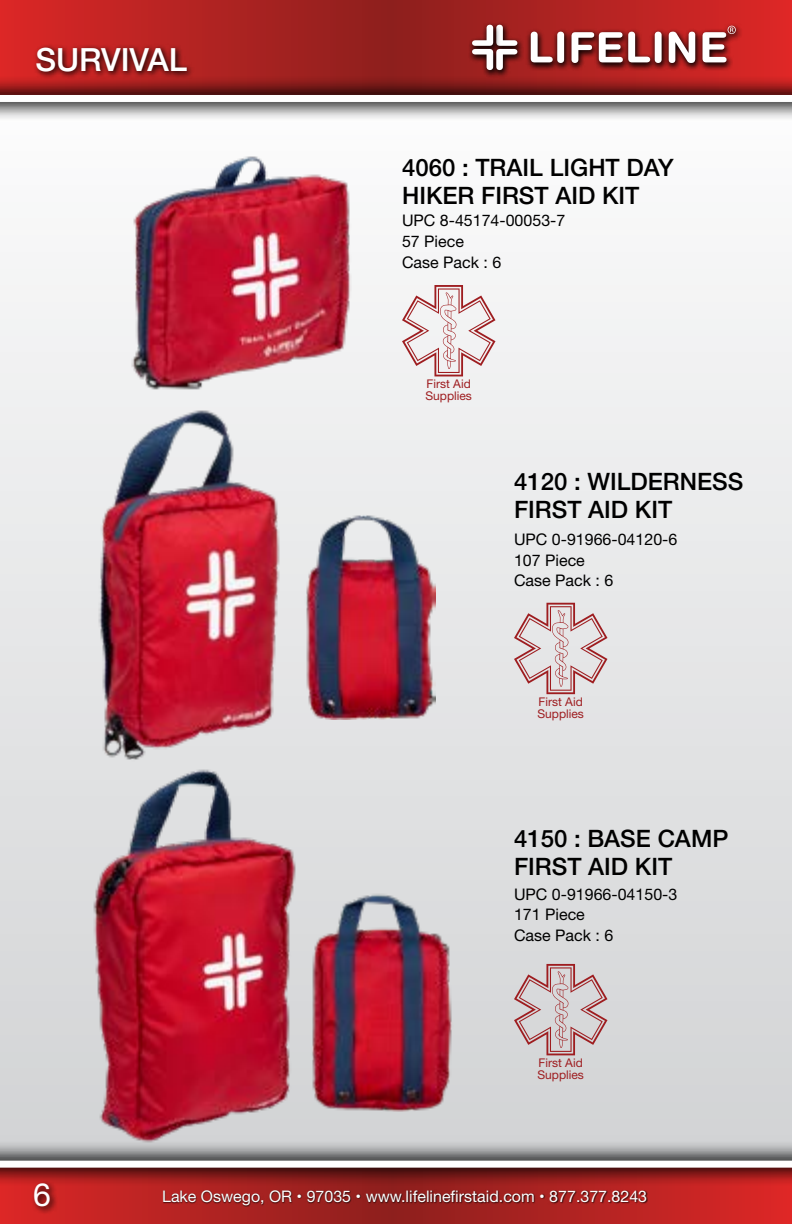
<style>
.page{position:relative;width:792px;height:1224px;background:#fff}
.page>*{position:absolute;margin:0;border:0;box-sizing:border-box;transform-origin:0 0}
.t1{font:500 32px "Helvetica Neue";color:#fff}
.t2{font:32px "Helvetica Neue";color:#fff}
.t3{font:500 24px/28px "Helvetica Neue";color:#000}
.t4{font:16px/20.8px "Helvetica Neue";color:#000}
.t5{font:16px "Helvetica Neue";color:#fff}
.t6{font:12px/12px "Helvetica Neue";color:#9e1d20}
</style>
<div class="page">
<svg style="left:0;top:0;width:792px;height:75px;background:#b12221"></svg>
<svg style="left:0;top:1187px;width:792px;height:37px;background:#ba2322"></svg>
<div style="left:0;top:96px;width:792px;height:1068px;background:linear-gradient(to bottom,#fcfcfc,#d1d2d4)"></div>
<svg style="left:0;top:75px;width:792px;height:46px;background:#9e6c6b"></svg>
<div style="left:0;top:95px;width:792px;height:7px;background:#fff"></div>
<svg style="left:0;top:1141px;width:792px;height:46px;background:#8f5858"></svg>
<div style="left:0;top:1161px;width:792px;height:7px;background:#fff"></div>
<div style="left:468px;top:22px;width:275px;height:57px;background:#000;opacity:.75"></div>
<div style="left:526px;top:29px;width:33px;height:42px;background:#000;opacity:.75"></div>
<svg style="left:531px;top:32px;width:21px;height:30px"></svg>
<div style="left:552px;top:29px;width:19px;height:43px;background:#000;opacity:.75"></div>
<div style="left:557px;top:32px;width:7px;height:31px;background:#fff;border-radius:3px"></div>
<div style="left:566px;top:28px;width:36px;height:44px;background:#000;opacity:.75"></div>
<div style="left:594px;top:28px;width:36px;height:43px;background:#000;opacity:.75"></div>
<div style="left:623px;top:29px;width:34px;height:42px;background:#000;opacity:.75"></div>
<svg style="left:572px;top:32px;width:78px;height:31px"></svg>
<div style="left:650px;top:29px;width:19px;height:43px;background:#000;opacity:.75"></div>
<div style="left:655px;top:32px;width:7px;height:31px;background:#fff;border-radius:3px"></div>
<div style="left:664px;top:29px;width:38px;height:43px;background:#000;opacity:.75"></div>
<svg style="left:669px;top:32px;width:26px;height:31px"></svg>
<div style="left:697px;top:28px;width:36px;height:43px;background:#000;opacity:.75"></div>
<div style="left:491px;top:22px;width:33px;height:33px;background:#000;opacity:.75"></div>
<div style="left:468px;top:22px;width:33px;height:33px;background:#000;opacity:.75"></div>
<div style="left:468px;top:45px;width:33px;height:33px;background:#000;opacity:.75"></div>
<div style="left:491px;top:45px;width:33px;height:33px;background:#000;opacity:.75"></div>
<svg style="left:472px;top:25px;width:45px;height:45px"></svg>
<div style="left:723px;top:23px;width:20px;height:20px;background:#000;opacity:.75"></div>
<svg style="left:703px;top:26px;width:33px;height:36px"></svg>
<div style="left:163px;top:1189px;width:485px;height:18px;background:#000;opacity:.75"></div>
<div style="left:31px;top:1181px;width:27px;height:34px;background:#000;opacity:.88"></div>
<svg style="left:33px;top:44px;width:162px;height:35px;background:#901a19"></svg>
<svg style="left:402px;top:285px;width:94px;height:91px"></svg>
<svg style="left:514px;top:603px;width:94px;height:91px;background:#d9c5c6"></svg>
<svg style="left:514px;top:964px;width:94px;height:91px;background:#cdb9bb"></svg>
<img style="left:129px;top:153px;width:226px;height:239px">
<img style="left:96px;top:403px;width:188px;height:359px">
<img style="left:303px;top:515px;width:133px;height:205px">
<img style="left:308px;top:893px;width:148px;height:219px">
<img style="left:86px;top:767px;width:212px;height:380px">
<h1 class="t1" style="left:35px;top:34px;width:153px">SURVIVAL</h1>
<h2 class="t3" style="left:402px;top:152px;width:273px">4060 : TRAIL LIGHT DAY<br>HIKER FIRST AID KIT</h2>
<p class="t4" style="left:402px;top:211px;width:165px">UPC 8-45174-00053-7<br>57 Piece<br>Case Pack : 6</p>
<p class="t6" style="left:426px;top:379px;width:48px">First Aid<br>Supplies</p>
<h2 class="t3" style="left:514px;top:467px;width:231px">4120 : WILDERNESS<br>FIRST AID KIT</h2>
<p class="t4" style="left:514px;top:530px;width:165px">UPC 0-91966-04120-6<br>107 Piece<br>Case Pack : 6</p>
<p class="t6" style="left:538px;top:696px;width:48px">First Aid<br>Supplies</p>
<h2 class="t3" style="left:514px;top:824px;width:216px">4150 : BASE CAMP<br>FIRST AID KIT</h2>
<p class="t4" style="left:514px;top:885px;width:165px">UPC 0-91966-04150-3<br>171 Piece<br>Case Pack : 6</p>
<p class="t6" style="left:538px;top:1058px;width:48px">First Aid<br>Supplies</p>
<h1 class="t2" style="left:33px;top:1171px;width:19px">6</h1>
<p class="t5" style="left:162px;top:1185px;width:487px">Lake Oswego, OR • 97035 • www.lifelinefirstaid.com • 877.377.8243</p>
</div>
